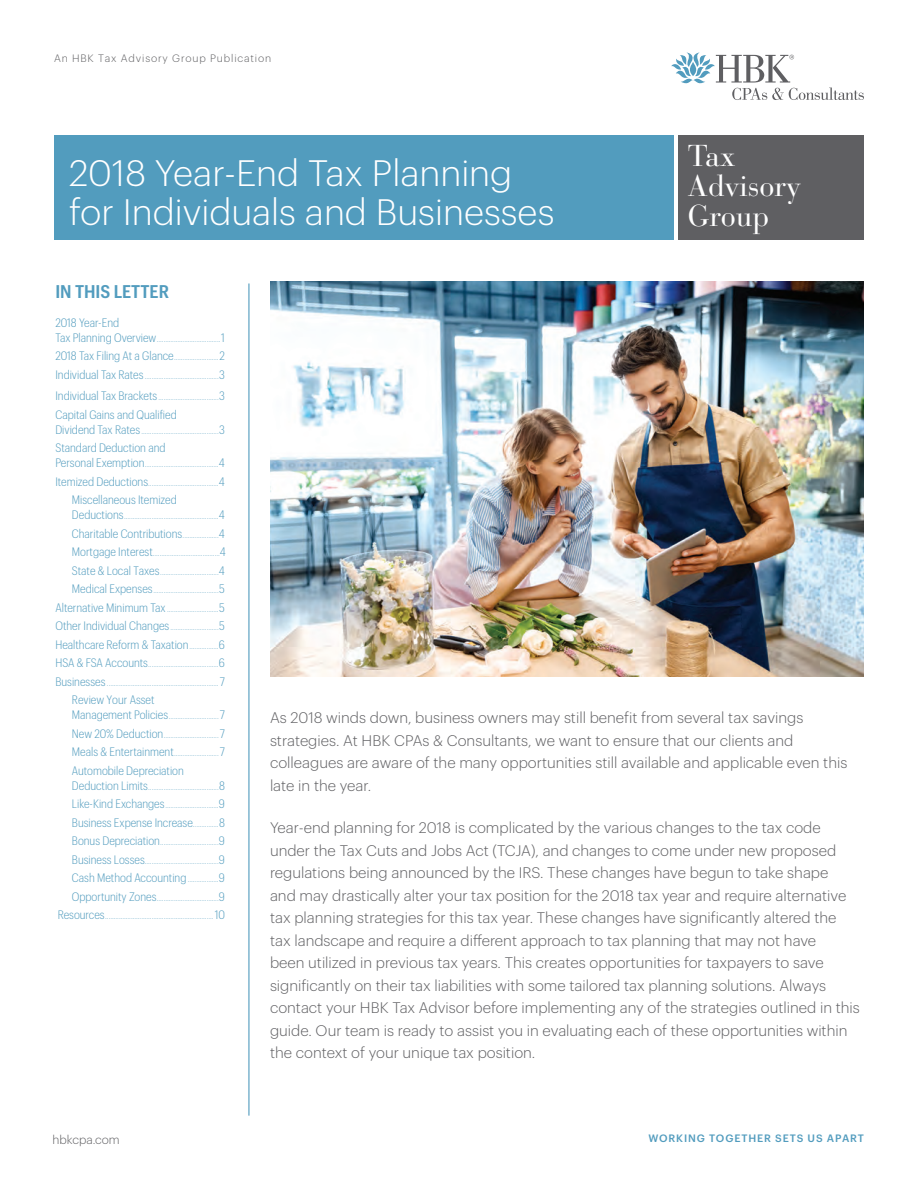
<style>
.page{position:relative;width:918px;height:1188px;background:#fff}
.page>*{position:absolute;margin:0;border:0;box-sizing:border-box;transform-origin:0 0}
.t1{font:300 36px/39px "Graphik";color:#fff}
.t2{font:30px "Bauer Bodoni";color:#fff}
.t3{font:600 18px "Graphik Compact";color:#529cbe}
.Body_Text{font:300 15px/22.5px "Graphik";color:#5f5f62}
.t4{font:300 12px "Graphik Compact";color:#529cbe}
.t5{font:300 12px "Graphik";color:#5f5f62}
.Copy{font:300 10.5px "Graphik";letter-spacing:.08em;color:#5f5f62}
.Copy-2{font:500 10.5px "Graphik";letter-spacing:.085em;color:#529cbe}
.t6{font:300 9px "Graphik Compact";color:#529cbe}
.s1{font-size:12px}
.s2{font-size:9px}
</style>
<div class="page">
<svg style="left:671px;top:52px;width:193px;height:48px"></svg>
<hr style="left:248px;top:284px;width:2px;height:832px;background:#529cbe">
<div style="left:54px;top:136px;width:620px;height:104px;background:#529cbe"></div>
<div style="left:678px;top:136px;width:186px;height:104px;background:#5f5f62"></div>
<img style="left:270px;top:282px;width:594px;height:394px">
<p class="Copy" style="left:54px;top:51px;width:219px">An HBK Tax Advisory Group Publication</p>
<p class="t1" style="left:69px;top:151px;width:487px">2018 Year-End Tax Planning for Individuals and Businesses</p>
<p class="t2" style="left:688px;top:137px;width:49px">Tax</p>
<p class="t2" style="left:688px;top:167px;width:115px">Advisory</p>
<p class="t2" style="left:688px;top:197px;width:83px">Group</p>
<p class="t3" style="left:55px;top:278px;width:115px">IN THIS LETTER</p>
<p class="t4" style="left:55px;top:314px;width:65px">2018 Year-End</p>
<p class="t6" style="left:55px;top:332px;width:171px"><span class="s1">Tax Planning Overview</span>.....................................<span class="s1">1</span></p>
<p class="t6" style="left:55px;top:351px;width:171px"><span class="s1">2018 Tax Filing At a Glance</span>..........................<span class="s1">2</span></p>
<p class="t6" style="left:55px;top:369px;width:171px"><span class="s1">Individual Tax Rates</span>...........................................<span class="s1">3</span></p>
<p class="t6" style="left:55px;top:391px;width:171px"><span class="s1">Individual Tax Brackets</span>...................................<span class="s1">3</span></p>
<p class="t4" style="left:55px;top:406px;width:123px">Capital Gains and Qualified</p>
<p class="t6" style="left:55px;top:424px;width:171px"><span class="s1">Dividend Tax Rates</span>.............................................<span class="s1">3</span></p>
<p class="t4" style="left:55px;top:439px;width:112px">Standard Deduction and</p>
<p class="t6" style="left:55px;top:458px;width:171px"><span class="s1">Personal Exemption</span>...........................................<span class="s1">4</span></p>
<p class="t6" style="left:55px;top:476px;width:171px"><span class="s1">Itemized Deductions</span>.........................................<span class="s1">4</span></p>
<p class="t4" style="left:72px;top:491px;width:106px">Miscellaneous Itemized</p>
<p class="t6" style="left:72px;top:510px;width:154px"><span class="s1">Deductions</span>.......................................................<span class="s1">4</span></p>
<p class="t4" style="left:72px;top:525px;width:154px">Charitable Contributions<span class="s2">.....................</span>4</p>
<p class="t6" style="left:72px;top:547px;width:156px"><span class="s1">Mortgage Interest</span>.......................................<span class="s1">4</span></p>
<p class="t6" style="left:72px;top:565px;width:154px"><span class="s1">State &amp; Local Taxes</span>..................................<span class="s1">4</span></p>
<p class="t6" style="left:72px;top:584px;width:155px"><span class="s1">Medical Expenses</span>......................................<span class="s1">5</span></p>
<p class="t6" style="left:55px;top:602px;width:171px"><span class="s1">Alternative Minimum Tax</span> ..............................<span class="s1">5</span></p>
<p class="t6" style="left:55px;top:621px;width:171px"><span class="s1">Other Individual Changes</span>............................<span class="s1">5</span></p>
<p class="t4" style="left:55px;top:636px;width:171px">Healthcare Reform &amp; Taxation<span class="s2">.................</span>6</p>
<p class="t6" style="left:55px;top:658px;width:171px"><span class="s1">HSA &amp; FSA Accounts</span>.........................................<span class="s1">6</span></p>
<p class="t6" style="left:55px;top:676px;width:171px"><span class="s1">Businesses</span> .................................................................<span class="s1">7</span></p>
<p class="t4" style="left:72px;top:692px;width:84px">Review Your Asset</p>
<p class="t6" style="left:72px;top:710px;width:155px"><span class="s1">Management Policies</span>.............................<span class="s1">7</span></p>
<p class="t6" style="left:72px;top:728px;width:155px"><span class="s1">New 20% Deduction</span>................................<span class="s1">7</span></p>
<p class="t6" style="left:72px;top:747px;width:155px"><span class="s1">Meals &amp; Entertainment</span>..........................<span class="s1">7</span></p>
<p class="t4" style="left:72px;top:762px;width:113px">Automobile Depreciation</p>
<p class="t6" style="left:72px;top:780px;width:154px"><span class="s1">Deduction Limits</span>.........................................<span class="s1">8</span></p>
<p class="t6" style="left:72px;top:799px;width:155px"><span class="s1">Like-Kind Exchanges</span>...............................<span class="s1">9</span></p>
<p class="t4" style="left:72px;top:814px;width:154px">Business Expense Increase<span class="s2">...............</span>8</p>
<p class="t6" style="left:72px;top:836px;width:155px"><span class="s1">Bonus Depreciation</span>..................................<span class="s1">9</span></p>
<p class="t6" style="left:72px;top:854px;width:154px"><span class="s1">Business Losses</span>...........................................<span class="s1">9</span></p>
<p class="t4" style="left:72px;top:870px;width:154px">Cash Method Accounting<span class="s2">..................</span>9</p>
<p class="t6" style="left:72px;top:891px;width:154px"><span class="s1">Opportunity Zones</span>....................................<span class="s1">9</span></p>
<p class="t6" style="left:58px;top:910px;width:169px"><span class="s1">Resources</span>...............................................................<span class="s1">10</span></p>
<p class="t5" style="left:52px;top:1131px;width:69px">hbkcpa.com</p>
<p class="Body_Text" style="left:270px;top:705px;width:579px">As 2018 winds down, business owners may still benefit from several tax savings strategies. At HBK CPAs &amp; Consultants, we want to ensure that our clients and colleagues are aware of the many opportunities still available and applicable even this late in the year.</p>
<p class="Body_Text" style="left:270px;top:815px;width:591px">Year-end planning for 2018 is complicated by the various changes to the tax code under the Tax Cuts and Jobs Act (TCJA), and changes to come under new proposed regulations being announced by the IRS. These changes have begun to take shape<br>and may drastically alter your tax position for the 2018 tax year and require alternative tax planning strategies for this tax year. These changes have significantly altered the tax landscape and require a different approach to tax planning that may not have<br>been utilized in previous tax years. This creates opportunities for taxpayers to save significantly on their tax liabilities with some tailored tax planning solutions. Always contact your HBK Tax Advisor before implementing any of the strategies outlined in this guide. Our team is ready to assist you in evaluating each of these opportunities within the context of your unique tax position.</p>
<p class="Copy-2" style="left:648px;top:1131px;width:217px">WORKING TOGETHER SETS US APART</p>
</div>
